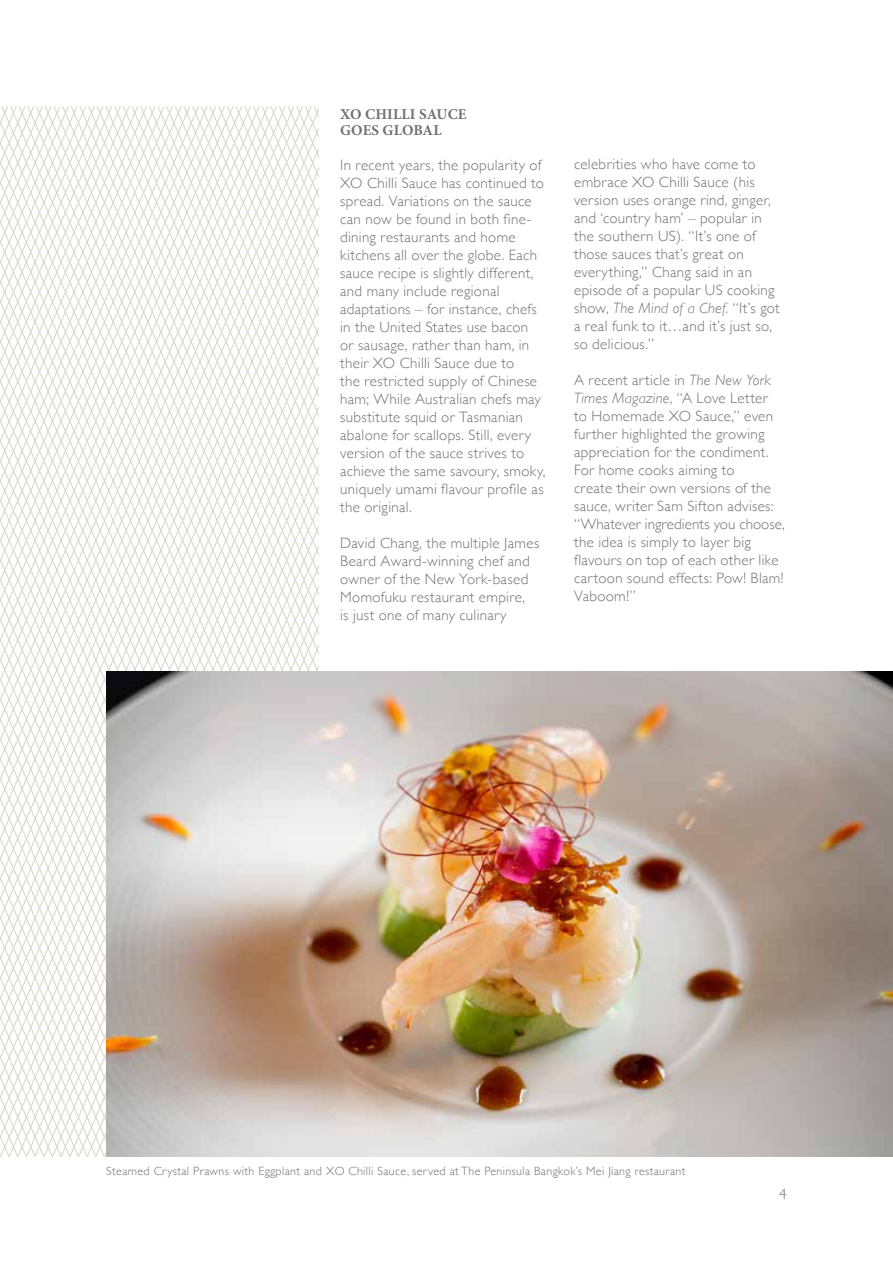
<style>
.page{position:relative;width:893px;height:1263px;background:#fff}
.page>*{position:absolute;margin:0;border:0;box-sizing:border-box;transform-origin:0 0}
.t1{font:300 15px/18px "Gill Sans";letter-spacing:.02em;color:#727171}
.t2{font:700 15px/16.5px "Minion Pro";letter-spacing:.01em;color:#727171}
.t3{font:300 15px "Gill Sans Std";color:#727171}
.t4{font:300 12px "Gill Sans";letter-spacing:.03em;color:#727171}
.s1{font-style:italic}
</style>
<div class="page">
<svg style="left:1px;top:106px;width:60px;height:728px"></svg>
<svg style="left:10px;top:106px;width:59px;height:709px"></svg>
<svg style="left:69px;top:795px;width:9px;height:362px"></svg>
<svg style="left:19px;top:106px;width:59px;height:689px"></svg>
<svg style="left:78px;top:775px;width:9px;height:382px"></svg>
<svg style="left:27px;top:106px;width:60px;height:669px"></svg>
<svg style="left:87px;top:755px;width:8px;height:402px"></svg>
<svg style="left:36px;top:106px;width:59px;height:649px"></svg>
<svg style="left:95px;top:735px;width:9px;height:422px"></svg>
<svg style="left:45px;top:106px;width:59px;height:629px"></svg>
<svg style="left:53px;top:106px;width:53px;height:609px"></svg>
<svg style="left:62px;top:106px;width:44px;height:589px"></svg>
<svg style="left:71px;top:106px;width:111px;height:569px"></svg>
<svg style="left:79px;top:106px;width:103px;height:550px"></svg>
<svg style="left:88px;top:106px;width:94px;height:530px"></svg>
<svg style="left:97px;top:106px;width:85px;height:510px"></svg>
<svg style="left:105px;top:106px;width:77px;height:490px"></svg>
<svg style="left:114px;top:106px;width:68px;height:470px"></svg>
<svg style="left:123px;top:106px;width:59px;height:450px"></svg>
<svg style="left:131px;top:106px;width:51px;height:430px"></svg>
<svg style="left:140px;top:106px;width:42px;height:410px"></svg>
<svg style="left:149px;top:106px;width:33px;height:390px"></svg>
<svg style="left:157px;top:106px;width:25px;height:371px"></svg>
<svg style="left:166px;top:106px;width:16px;height:351px"></svg>
<svg style="left:175px;top:106px;width:7px;height:331px"></svg>
<svg style="left:182px;top:106px;width:137px;height:566px"></svg>
<img style="left:106px;top:672px;width:787px;height:485px">
<p class="t2" style="left:340px;top:105px;width:128px">XO CHILLI SAUCE<br>GOES GLOBAL</p>
<p class="t1" style="left:340px;top:156px;width:207px">In recent years, the popularity of<br>XO Chilli Sauce has continued to spread. Variations on the sauce can now be found in both fine&shy;dining restaurants and home kitchens all over the globe. Each sauce recipe is slightly different, and many include regional adaptations – for instance, chefs in the United States use bacon<br>or sausage, rather than ham, in their XO Chilli Sauce due to<br>the restricted supply of Chinese ham; While Australian chefs may substitute squid or Tasmanian abalone for scallops. Still, every version of the sauce strives to achieve the same savoury, smoky, uniquely umami flavour profile as the original.</p>
<p class="t1" style="left:340px;top:534px;width:201px">David Chang, the multiple James<br>Beard Award-winning chef and owner of the New York-based<br>Momofuku restaurant empire,<br>is just one of many culinary</p>
<p class="t1" style="left:574px;top:154px;width:207px">celebrities who have come to embrace XO Chilli Sauce (his version uses orange rind, ginger, and ‘country ham’ – popular in the southern US). “It’s one of those sauces that’s great on everything,” Chang said in an episode of a popular US cooking show, <span class="s1">The Mind of a Chef</span>. “It’s got a real funk to it…and it’s just so, so delicious.”</p>
<p class="t1" style="left:574px;top:370px;width:212px">A recent article in <span class="s1">The New York<br>Times Magazine</span>, “A Love Letter<br>to Homemade XO Sauce,” even further highlighted the growing appreciation for the condiment.<br>For home cooks aiming to<br>create their own versions of the sauce, writer Sam Sifton advises: “Whatever ingredients you choose, the idea is simply to layer big flavours on top of each other like cartoon sound effects: Pow! Blam!<br>Vaboom!”</p>
<p class="t4" style="left:106px;top:1162px;width:581px">Steamed Crystal Prawns with Eggplant and XO Chilli Sauce, served at The Peninsula Bangkok’s Mei Jiang restaurant</p>
<p class="t3" style="left:779px;top:1186px;width:9px">4</p>
</div>
